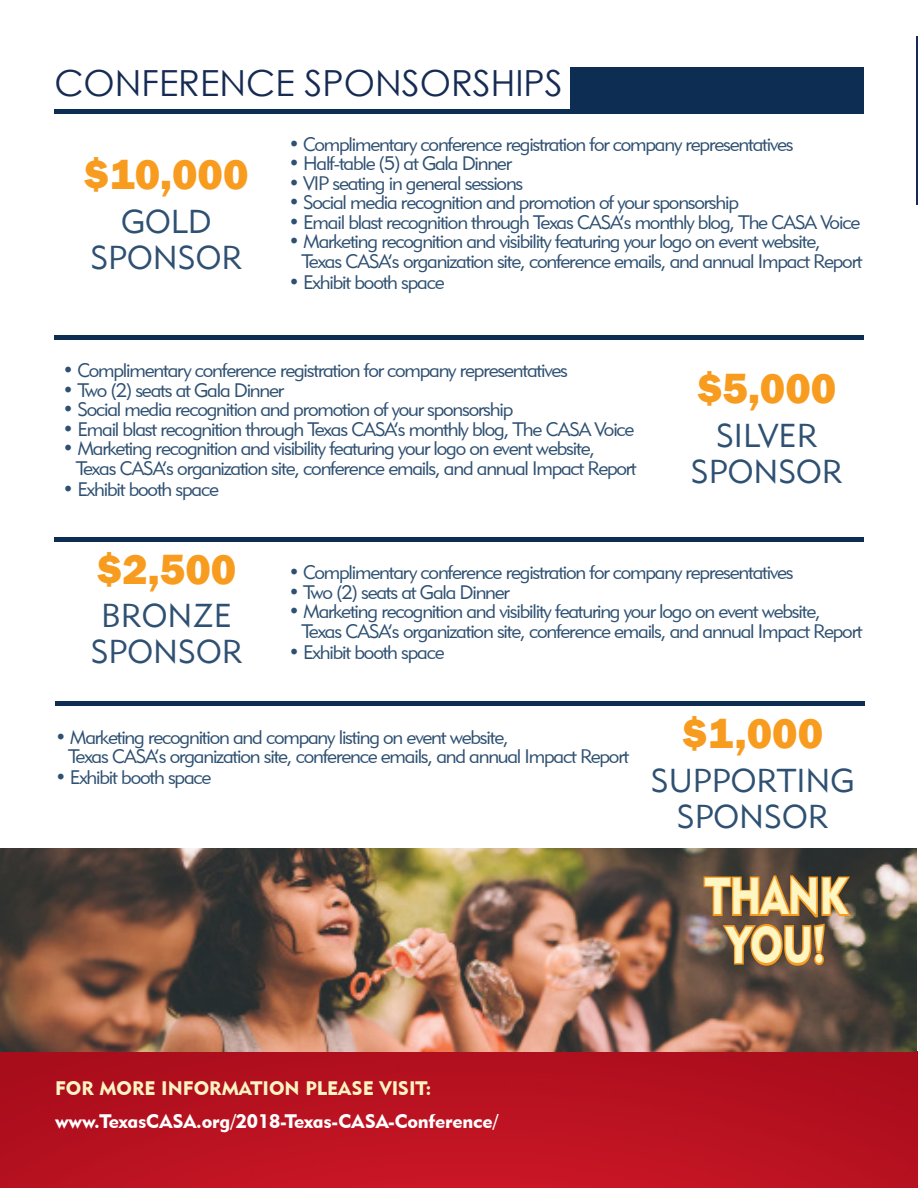
<style>
.page{position:relative;width:918px;height:1188px;background:#fff}
.page>*{position:absolute;margin:0;border:0;box-sizing:border-box;transform-origin:0 0}
.t1{font:51.45px "Geometric 415 BT Black A";color:#fef6c2;scale:.79 1}
.t2{font:800 43.5px "Franklin Gothic";color:#f89c1f}
.t3{font:36px "Century Gothic";color:#162b53}
.Bullets{font:33px "Geometric 415 BT Lite A";color:#2e5072}
.Bullets-2{font:19.5px "Geometric 415 BT Lite A";letter-spacing:-.06em;color:#2e5072}
.t4{font:19.5px "Geometric 415 BT Black A";letter-spacing:-.01em;color:#fff}
.t5{font:19.5px "Geometric 415 BT Black A";color:#fbf4c2}
</style>
<div class="page">
<img style="left:0;top:848px;width:918px;height:340px">
<hr style="left:54px;top:109px;width:810px;height:4px;background:#0e2d52">
<hr style="left:54px;top:335px;width:810px;height:4px;background:#0e2d52">
<hr style="left:54px;top:537px;width:810px;height:4px;background:#0e2d52">
<hr style="left:55px;top:701px;width:810px;height:4px;background:#0e2d52">
<div style="left:570px;top:68px;width:294px;height:41px;background:#0e2d52"></div>
<hr style="left:917px;top:37px;width:1px;height:168px;background:#162b53">
<svg style="left:702px;top:874px;width:152px;height:94px;background:#8d673b"></svg>
<p class="t3" style="left:54px;top:58px;width:510px">CONFERENCE SPONSORSHIPS</p>
<p class="Bullets-2" style="left:288px;top:132px;width:507px">• Complimentary conference registration for company representatives</p>
<p class="Bullets-2" style="left:288px;top:152px;width:225px">• Half-table (5) at Gala Dinner</p>
<p class="Bullets-2" style="left:288px;top:171px;width:237px">• VIP seating in general sessions</p>
<p class="Bullets-2" style="left:288px;top:191px;width:452px">• Social media recognition and promotion of your sponsorship</p>
<p class="Bullets-2" style="left:288px;top:210px;width:573px">• Email blast recognition through Texas CASA’s monthly blog, The CASA Voice</p>
<p class="Bullets-2" style="left:288px;top:230px;width:534px">• Marketing recognition and visibility featuring your logo on event website,</p>
<p class="Bullets-2" style="left:302px;top:249px;width:562px">Texas CASA’s organization site, conference emails, and annual Impact Report</p>
<p class="Bullets-2" style="left:288px;top:270px;width:158px">• Exhibit booth space</p>
<p class="t2" style="left:84px;top:146px;width:166px">$10,000</p>
<p class="Bullets" style="left:121px;top:201px;width:92px">GOLD</p>
<p class="Bullets" style="left:90px;top:237px;width:153px">SPONSOR</p>
<p class="Bullets-2" style="left:63px;top:358px;width:507px">• Complimentary conference registration for company representatives</p>
<p class="Bullets-2" style="left:63px;top:378px;width:223px">• Two (2) seats at Gala Dinner</p>
<p class="Bullets-2" style="left:63px;top:397px;width:452px">• Social media recognition and promotion of your sponsorship</p>
<p class="Bullets-2" style="left:63px;top:417px;width:573px">• Email blast recognition through Texas CASA’s monthly blog, The CASA Voice</p>
<p class="Bullets-2" style="left:63px;top:436px;width:534px">• Marketing recognition and visibility featuring your logo on event website,</p>
<p class="Bullets-2" style="left:76px;top:456px;width:562px">Texas CASA’s organization site, conference emails, and annual Impact Report</p>
<p class="Bullets-2" style="left:63px;top:477px;width:158px">• Exhibit booth space</p>
<p class="t2" style="left:697px;top:361px;width:141px">$5,000</p>
<p class="Bullets" style="left:716px;top:415px;width:103px">SILVER</p>
<p class="Bullets" style="left:691px;top:451px;width:153px">SPONSOR</p>
<p class="t2" style="left:97px;top:541px;width:141px">$2,500</p>
<p class="Bullets" style="left:101px;top:595px;width:132px">BRONZE</p>
<p class="Bullets" style="left:91px;top:631px;width:153px">SPONSOR</p>
<p class="Bullets-2" style="left:288px;top:560px;width:507px">• Complimentary conference registration for company representatives</p>
<p class="Bullets-2" style="left:288px;top:580px;width:223px">• Two (2) seats at Gala Dinner</p>
<p class="Bullets-2" style="left:288px;top:599px;width:534px">• Marketing recognition and visibility featuring your logo on event website,</p>
<p class="Bullets-2" style="left:302px;top:619px;width:562px">Texas CASA’s organization site, conference emails, and annual Impact Report</p>
<p class="Bullets-2" style="left:288px;top:640px;width:158px">• Exhibit booth space</p>
<p class="Bullets-2" style="left:55px;top:725px;width:455px">• Marketing recognition and company listing on event website,</p>
<p class="Bullets-2" style="left:68px;top:744px;width:562px">Texas CASA’s organization site, conference emails, and annual Impact Report</p>
<p class="Bullets-2" style="left:55px;top:765px;width:158px">• Exhibit booth space</p>
<p class="t2" style="left:682px;top:705px;width:143px">$1,000</p>
<p class="Bullets" style="left:651px;top:760px;width:205px">SUPPORTING</p>
<p class="Bullets" style="left:677px;top:796px;width:153px">SPONSOR</p>
<p class="t1" style="left:705px;top:865px;width:181px">THANK</p>
<p class="t1" style="left:727px;top:914px;width:127px">YOU!</p>
<p class="t5" style="left:55px;top:1076px;width:378px">FOR MORE INFORMATION PLEASE VISIT:</p>
<p class="t4" style="left:55px;top:1109px;width:445px">www.TexasCASA.org/2018-Texas-CASA-Conference/</p>
</div>
